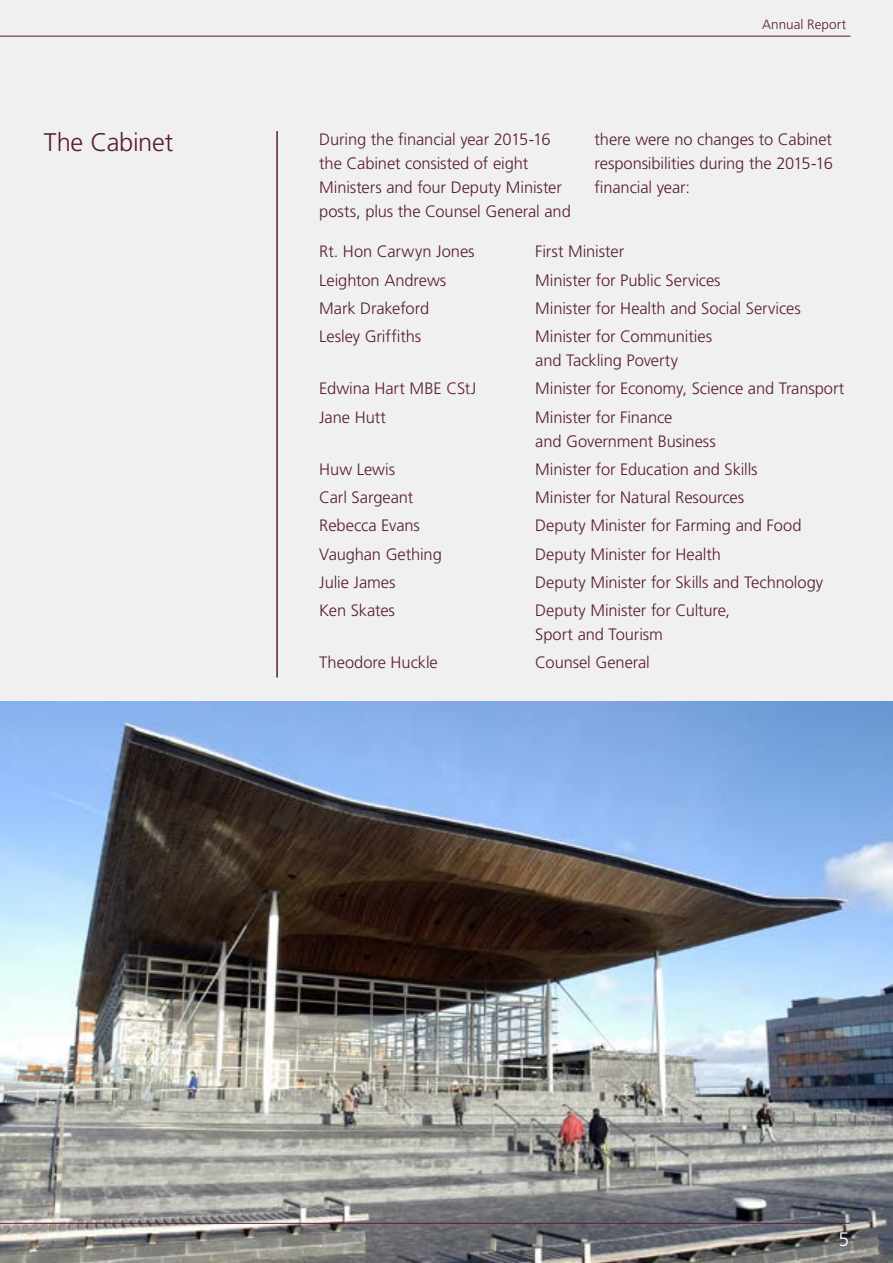
<style>
.page{position:relative;width:893px;height:1263px;background:#f0f0f0}
.page>*{position:absolute;margin:0;border:0;box-sizing:border-box;transform-origin:0 0}
.side_heading{font:300 25.5px "Frutiger LT Std";letter-spacing:-.01em;color:#591d30}
.HEADING{font:300 19.5px "Frutiger LT Std";color:#fff}
.COPY{font:300 16.5px/24px "Frutiger LT Std";letter-spacing:-.005em;color:#591d30}
.HEADING-2{font:300 13.5px "Frutiger LT Std";letter-spacing:.005em;color:#591d30}
</style>
<div class="page">
<hr style="left:276px;top:131px;width:2px;height:546px;background:#591d30">
<img style="left:0;top:702px;width:893px;height:561px">
<hr style="left:0;top:36px;width:850px;height:1px;background:#591d30">
<hr style="left:0;top:1223px;width:850px;height:1px;background:#591d30">
<p class="HEADING-2" style="left:762px;top:16px;width:86px">Annual Report</p>
<p class="side_heading" style="left:44px;top:128px;width:131px">The Cabinet</p>
<p class="COPY" style="left:319px;top:127px;width:253px">During the financial year 2015‑16 the Cabinet consisted of eight Ministers and four Deputy Minister posts, plus the Counsel General and</p>
<p class="COPY" style="left:595px;top:127px;width:240px;text-align:justify">there were no changes to Cabinet responsibilities during the 2015-16 financial year:</p>
<p class="COPY" style="left:319px;top:240px;width:157px">Rt. Hon Carwyn Jones</p>
<p class="COPY" style="left:535px;top:240px;width:90px">First Minister</p>
<p class="COPY" style="left:319px;top:268px;width:129px">Leighton Andrews</p>
<p class="COPY" style="left:535px;top:268px;width:187px">Minister for Public Services</p>
<p class="COPY" style="left:319px;top:296px;width:111px">Mark Drakeford</p>
<p class="COPY" style="left:535px;top:296px;width:267px">Minister for Health and Social Services</p>
<p class="COPY" style="left:319px;top:325px;width:104px">Lesley Griffiths</p>
<p class="COPY" style="left:535px;top:325px;width:178px">Minister for Communities and Tackling Poverty</p>
<p class="COPY" style="left:319px;top:377px;width:159px">Edwina Hart MBE CStJ</p>
<p class="COPY" style="left:535px;top:377px;width:311px">Minister for Economy, Science and Transport</p>
<p class="COPY" style="left:319px;top:405px;width:68px">Jane Hutt</p>
<p class="COPY" style="left:535px;top:405px;width:182px">Minister for Finance<br>and Government Business</p>
<p class="COPY" style="left:319px;top:457px;width:77px">Huw Lewis</p>
<p class="COPY" style="left:535px;top:457px;width:224px">Minister for Education and Skills</p>
<p class="COPY" style="left:319px;top:486px;width:95px">Carl Sargeant</p>
<p class="COPY" style="left:535px;top:486px;width:210px">Minister for Natural Resources</p>
<p class="COPY" style="left:319px;top:514px;width:102px">Rebecca Evans</p>
<p class="COPY" style="left:535px;top:514px;width:268px">Deputy Minister for Farming and Food</p>
<p class="COPY" style="left:319px;top:542px;width:124px">Vaughan Gething</p>
<p class="COPY" style="left:535px;top:542px;width:187px">Deputy Minister for Health</p>
<p class="COPY" style="left:319px;top:570px;width:78px">Julie James</p>
<p class="COPY" style="left:535px;top:570px;width:290px">Deputy Minister for Skills and Technology</p>
<p class="COPY" style="left:319px;top:599px;width:77px">Ken Skates</p>
<p class="COPY" style="left:535px;top:599px;width:196px">Deputy Minister for Culture,<br>Sport and Tourism</p>
<p class="COPY" style="left:319px;top:651px;width:120px">Theodore Huckle</p>
<p class="COPY" style="left:535px;top:651px;width:116px">Counsel General</p>
<p class="HEADING" style="left:838px;top:1228px;width:12px">5</p>
</div>
